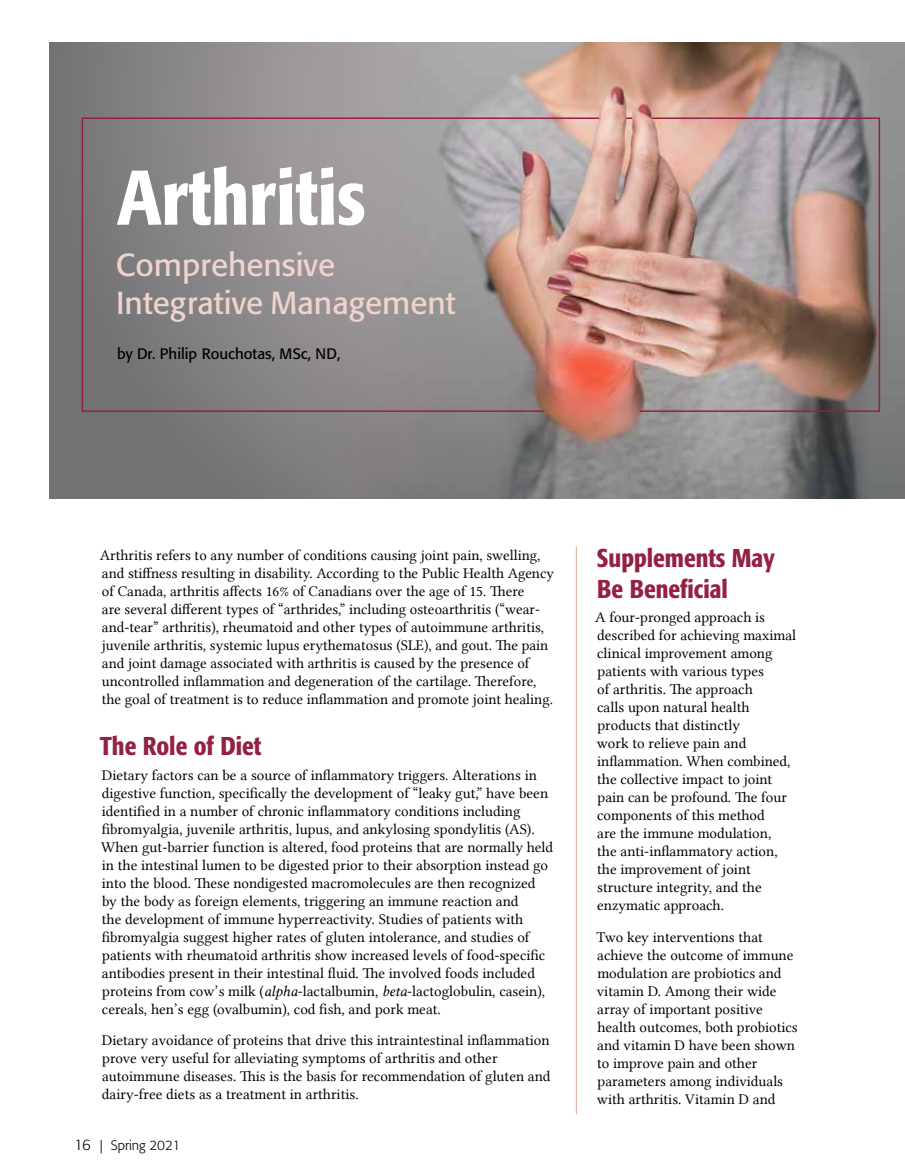
<style>
.page{position:relative;width:905px;height:1175px;background:#fff}
.page>*{position:absolute;margin:0;border:0;box-sizing:border-box;transform-origin:0 0}
.t1{font:500 condensed 76.5px "Formata";color:#fff}
.t2{font:31.5px/37.8px "Formata";color:#efd4cd}
.t3{font:500 condensed 25.5px/30.6px "Formata";color:#942141}
.t4{font:15px/18px "Lin Libertine";color:#000}
.t5{font:15px "Formata";color:#000}
.t6{font:300 13.5px "Formata";color:#000}
.s1{font-family:"Lin Libertine I"}
.s2{font-size:15px}
</style>
<div class="page">
<svg style="left:49px;top:42px;width:259px;height:456px;background:#7c7b7d"></svg>
<img style="left:308px;top:42px;width:596px;height:456px">
<svg style="left:638px;top:117px;width:242px;height:295px;background:#ab8f88"></svg>
<svg style="left:626px;top:117px;width:6px;height:2px"></svg>
<svg style="left:81px;top:117px;width:519px;height:295px;background:#998d8d"></svg>
<hr style="left:576px;top:546px;width:1px;height:568px;background:#dfaa9a">
<h1 class="t1" style="left:117px;top:151px;width:250px">Arthritis</h1>
<h2 class="t2" style="left:116px;top:246px;width:341px">Comprehensive<br>Integrative Management</h2>
<p class="t5" style="left:117px;top:344px;width:225px">by Dr. Philip Rouchotas, MSc, ND,</p>
<p class="t4" style="left:100px;top:546px;width:455px">Arthritis refers to any number of conditions causing joint pain, swelling, and stiffness resulting in disability. According to the Public Health Agency of Canada, arthritis affects 16% of Canadians over the age of 15. There<br>are several different types of “arthrides,” including osteoarthritis (“wear&shy;and-tear” arthritis), rheumatoid and other types of autoimmune arthritis, juvenile arthritis, systemic lupus erythematosus (SLE), and gout. The pain and joint damage associated with arthritis is caused by the presence of uncontrolled inflammation and degeneration of the cartilage. Therefore, the goal of treatment is to reduce inflammation and promote joint healing.</p>
<h3 class="t3" style="left:100px;top:730px;width:163px">The Role of Diet</h3>
<p class="t4" style="left:101px;top:766px;width:453px">Dietary factors can be a source of inflammatory triggers. Alterations in digestive function, specifically the development of “leaky gut,” have been identified in a number of chronic inflammatory conditions including fibromyalgia, juvenile arthritis, lupus, and ankylosing spondylitis (AS).<br>When gut-barrier function is altered, food proteins that are normally held in the intestinal lumen to be digested prior to their absorption instead go into the blood. These nondigested macromolecules are then recognized by the body as foreign elements, triggering an immune reaction and<br>the development of immune hyperreactivity. Studies of patients with fibromyalgia suggest higher rates of gluten intolerance, and studies of patients with rheumatoid arthritis show increased levels of food-specific antibodies present in their intestinal fluid. The involved foods included proteins from cow’s milk (<span class="s1">alpha</span>-lactalbumin, <span class="s1">beta</span>-lactoglobulin, casein), cereals, hen’s egg (ovalbumin), cod fish, and pork meat.</p>
<p class="t4" style="left:102px;top:1031px;width:450px">Dietary avoidance of proteins that drive this intraintestinal inflammation prove very useful for alleviating symptoms of arthritis and other autoimmune diseases. This is the basis for recommendation of gluten and dairy-free diets as a treatment in arthritis.</p>
<p class="t6" style="left:74px;top:1137px;width:108px"><span class="s2">16</span> | Spring 2021</p>
<h3 class="t3" style="left:597px;top:542px;width:179px">Supplements May<br>Be Beneficial</h3>
<p class="t4" style="left:595px;top:608px;width:202px">A four-pronged approach is described for achieving maximal clinical improvement among patients with various types<br>of arthritis. The approach<br>calls upon natural health products that distinctly<br>work to relieve pain and inflammation. When combined, the collective impact to joint pain can be profound. The four components of this method<br>are the immune modulation,<br>the anti-inflammatory action, the improvement of joint structure integrity, and the enzymatic approach.</p>
<p class="t4" style="left:596px;top:928px;width:203px">Two key interventions that achieve the outcome of immune modulation are probiotics and vitamin D. Among their wide array of important positive health outcomes, both probiotics and vitamin D have been shown to improve pain and other parameters among individuals with arthritis. Vitamin D and</p>
</div>
